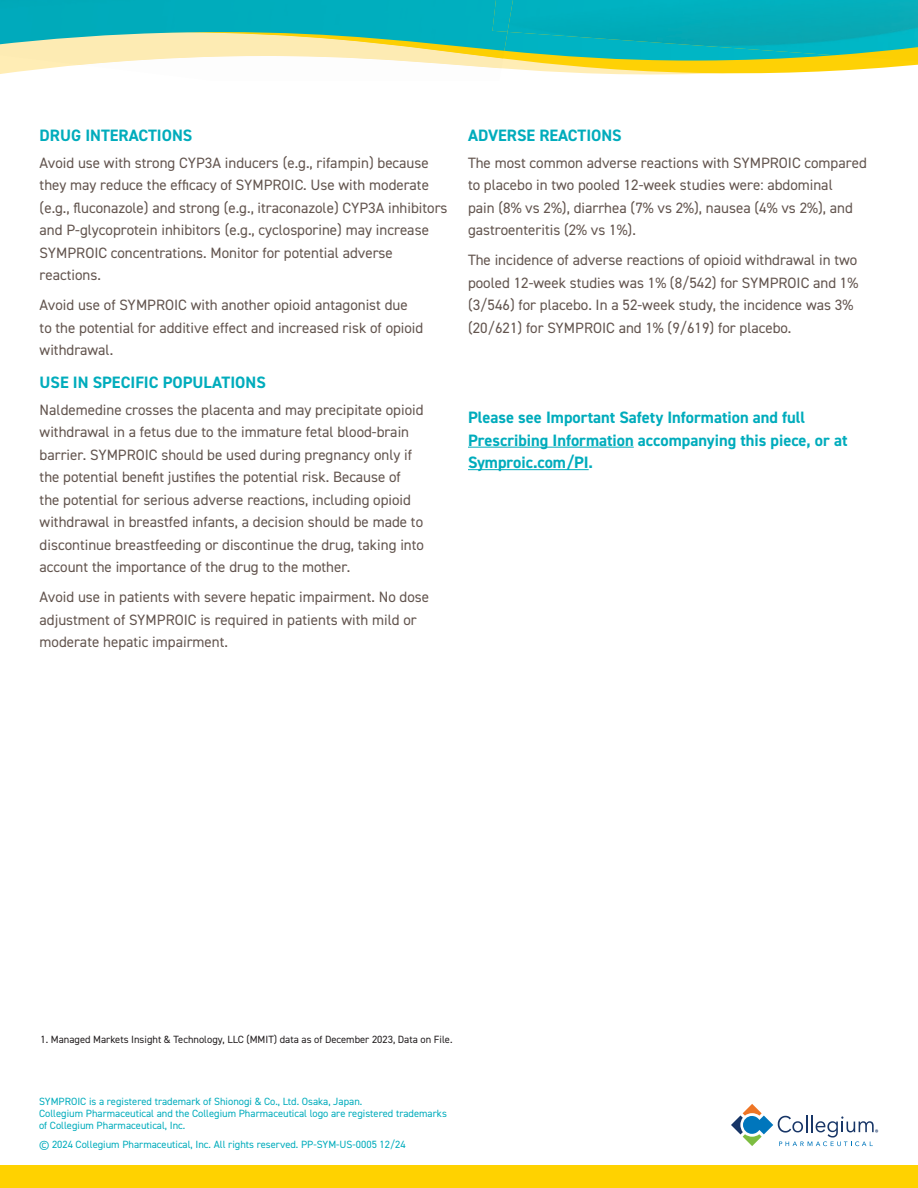
<style>
.page{position:relative;width:918px;height:1188px;background:#fff}
.page>*{position:absolute;margin:0;border:0;box-sizing:border-box;transform-origin:0 0}
.t1{font:700 16.5px/22.5px "DIN2014";color:#00acbc}
.t2{font:15px/22.5px "DIN2014";color:#63554f}
.t3{font:10.5px/12px "DIN2014";color:#00acbc}
.t4{font:10.5px "DIN2014";color:#231f20}
</style>
<div class="page">
<svg style="left:501px;top:61px;width:417px;height:13px;fill:#fed105"></svg>
<svg style="left:503px;top:55px;width:331px;height:6px;background:#77c26c"></svg>
<img style="left:834px;top:55px;width:84px;height:7px">
<img style="left:504px;top:0;width:414px;height:55px">
<img style="left:0;top:68px;width:501px;height:6px">
<img style="left:0;top:59px;width:503px;height:9px">
<img style="left:0;top:51px;width:504px;height:8px">
<img style="left:0;top:0;width:508px;height:51px">
<img style="left:492px;top:0;width:27px;height:32px">
<div style="left:0;top:1166px;width:918px;height:22px;background:#ffd200"></div>
<hr style="left:468px;top:447px;width:166px;height:1px;background:#00acbc">
<hr style="left:468px;top:469px;width:121px;height:1px;background:#00acbc">
<svg style="left:731px;top:1104px;width:147px;height:42px"></svg>
<p class="t1" style="left:40px;top:124px;width:154px">DRUG INTERACTIONS</p>
<p class="t2" style="left:40px;top:151px;width:409px">Avoid use with strong CYP3A inducers (e.g., rifampin) because they may reduce the efficacy of SYMPROIC. Use with moderate (e.g., fluconazole) and strong (e.g., itraconazole) CYP3A inhibitors and P-glycoprotein inhibitors (e.g., cyclosporine) may increase SYMPROIC concentrations. Monitor for potential adverse reactions.</p>
<p class="t2" style="left:40px;top:294px;width:385px">Avoid use of SYMPROIC with another opioid antagonist due to the potential for additive effect and increased risk of opioid withdrawal.</p>
<p class="t1" style="left:40px;top:371px;width:228px">USE IN SPECIFIC POPULATIONS</p>
<p class="t2" style="left:40px;top:398px;width:386px">Naldemedine crosses the placenta and may precipitate opioid withdrawal in a fetus due to the immature fetal blood-brain barrier. SYMPROIC should be used during pregnancy only if the potential benefit justifies the potential risk. Because of the potential for serious adverse reactions, including opioid withdrawal in breastfed infants, a decision should be made to discontinue breastfeeding or discontinue the drug, taking into account the importance of the drug to the mother.</p>
<p class="t2" style="left:40px;top:586px;width:391px">Avoid use in patients with severe hepatic impairment. No dose adjustment of SYMPROIC is required in patients with mild or moderate hepatic impairment.</p>
<p class="t1" style="left:468px;top:124px;width:155px">ADVERSE REACTIONS</p>
<p class="t2" style="left:468px;top:151px;width:400px">The most common adverse reactions with SYMPROIC compared to placebo in two pooled 12-week studies were: abdominal<br>pain (8% vs 2%), diarrhea (7% vs 2%), nausea (4% vs 2%), and gastroenteritis (2% vs 1%).</p>
<p class="t2" style="left:468px;top:249px;width:392px">The incidence of adverse reactions of opioid withdrawal in two pooled 12-week studies was 1% (8/542) for SYMPROIC and 1% (3/546) for placebo. In a 52-week study, the incidence was 3% (20/621) for SYMPROIC and 1% (9/619) for placebo.</p>
<p class="t1" style="left:468px;top:406px;width:381px">Please see Important Safety Information and full<br>Prescribing Information accompanying this piece, or at<br>Symproic.com/PI.</p>
<p class="t4" style="left:40px;top:1033px;width:413px">1. Managed Markets Insight &amp; Technology, LLC (MMIT) data as of December 2023, Data on File.</p>
<p class="t3" style="left:39px;top:1095px;width:409px">SYMPROIC is a registered trademark of Shionogi &amp; Co., Ltd. Osaka, Japan.<br>Collegium Pharmaceutical and the Collegium Pharmaceutical logo are registered trademarks of Collegium Pharmaceutical, Inc.</p>
<p class="t3" style="left:39px;top:1138px;width:368px">© 2024 Collegium Pharmaceutical, Inc. All rights reserved. PP-SYM-US-0005 12/24</p>
</div>
